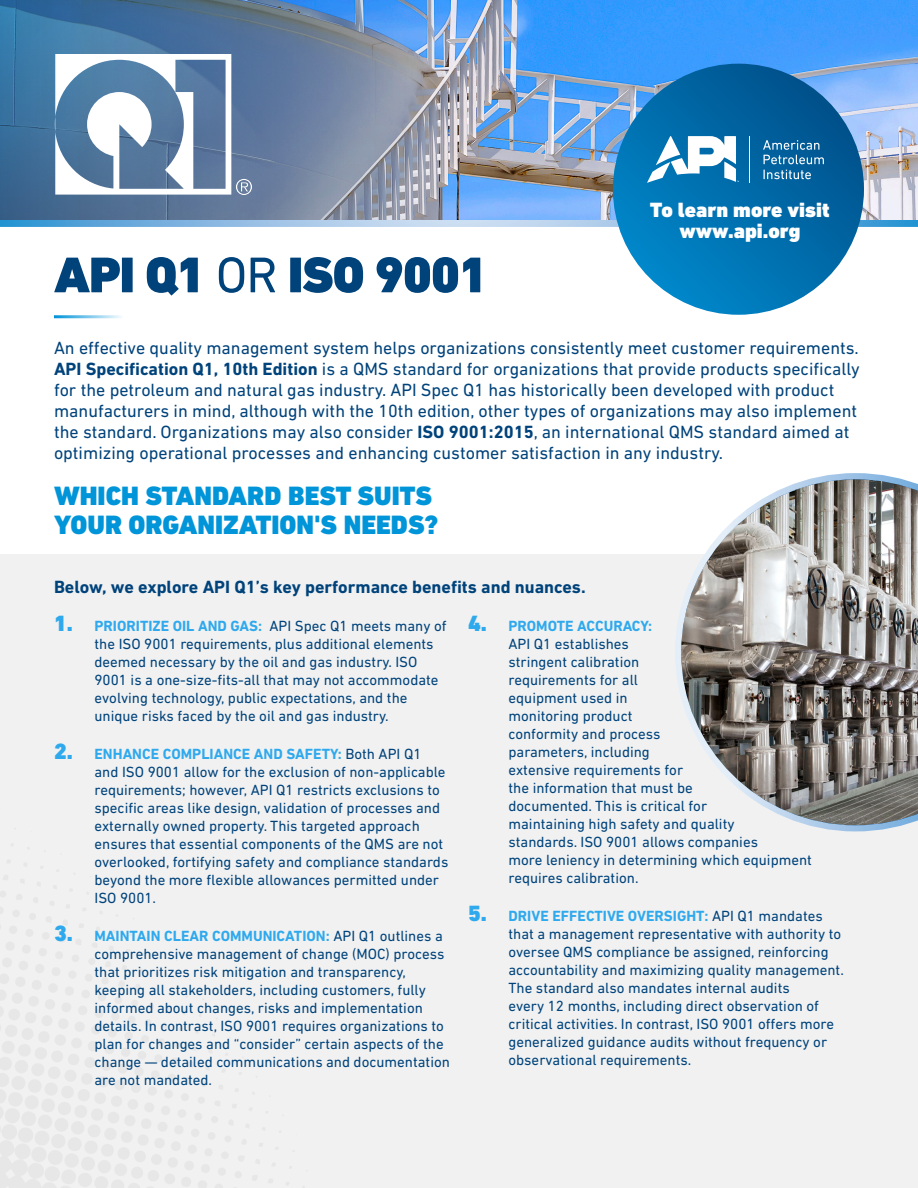
<style>
.page{position:relative;width:918px;height:1188px;background:#fff}
.page>*{position:absolute;margin:0;border:0;box-sizing:border-box;transform-origin:0 0}
.Headline_2{font:900 51px "DIN Next LT Pro";letter-spacing:-.02em;color:#00437b}
.H3_-_All_Caps{font:900 27px "DIN Next LT Pro";color:#0094d9}
.Body_-_Large{font:900 21px/21px "DIN Next LT Pro";color:#fff;text-align:center}
.t1{font:18px/21px "DIN Next LT Pro";color:#00437b}
.Body_-_Large-2{font:700 18px "DIN Next LT Pro";color:#00437b}
.t2{font:15px/18px "DIN Next LT Pro";color:#00437b}
.s1{font-weight:400}
.s2{font-weight:700}
.s3{font-weight:900;font-size:22.5px;color:#2fa9ed}
.s4{font-weight:700;color:#2fa9ed}
</style>
<div class="page">
<svg style="left:0;top:219px;width:918px;height:11px"></svg>
<img style="left:450px;top:0;width:468px;height:219px">
<div style="left:0;top:554px;width:918px;height:634px;background:#f1f1f1"></div>
<svg style="left:613px;top:64px;width:251px;height:251px;background:#006caa"></svg>
<hr style="left:54px;top:315px;width:69px;height:3px;background:#0094d9">
<svg style="left:675px;top:473px;width:243px;height:358px"></svg>
<svg style="left:763px;top:140px;width:61px;height:24px"></svg>
<svg style="left:764px;top:170px;width:47px;height:9px"></svg>
<hr style="left:749px;top:136px;width:1px;height:47px;background:#fff">
<svg style="left:647px;top:136px;width:92px;height:47px"></svg>
<svg style="left:0;top:0;width:450px;height:219px;background:#6583a5"></svg>
<svg style="left:55px;top:54px;width:197px;height:141px"></svg>
<p class="Headline_2" style="left:54px;top:244px;width:436px">API Q1 <span class="s1">OR</span> ISO 9001</p>
<p class="Body_-_Large" style="left:650px;top:199px;width:181px">To learn more visit www.api.org</p>
<h4 class="t1" style="left:54px;top:337px;width:807px">An effective quality management system helps organizations consistently meet customer requirements.<br><span class="s2">API Specification Q1, 10th Edition</span> is a QMS standard for organizations that provide products specifically for the petroleum and natural gas industry. API Spec Q1 has historically been developed with product manufacturers in mind, although with the 10th edition, other types of organizations may also implement the standard. Organizations may also consider <span class="s2">ISO 9001:2015</span>, an international QMS standard aimed at optimizing operational processes and enhancing customer satisfaction in any industry.</h4>
<p class="H3_-_All_Caps" style="left:54px;top:480px;width:380px">WHICH STANDARD BEST SUITS</p>
<p class="H3_-_All_Caps" style="left:54px;top:509px;width:386px">YOUR ORGANIZATION'S NEEDS?</p>
<p class="Body_-_Large-2" style="left:54px;top:576px;width:533px">Below, we explore API Q1’s key performance benefits and nuances.</p>
<p class="t2" style="left:94px;top:616px;width:354px;text-indent:-40px"><span class="s3">1.</span> <span class="s4">PRIORITIZE OIL AND GAS:</span> API Spec Q1 meets many of the ISO 9001 requirements, plus additional elements deemed necessary by the oil and gas industry. ISO 9001 is a one-size-fits-all that may not accommodate evolving technology, public expectations, and the unique risks faced by the oil and gas industry.</p>
<p class="t2" style="left:94px;top:745px;width:355px;text-indent:-40px"><span class="s3">2.</span> <span class="s4">ENHANCE COMPLIANCE AND SAFETY:</span> Both API Q1 and ISO 9001 allow for the exclusion of non-applicable requirements; however, API Q1 restricts exclusions to specific areas like design, validation of processes and externally owned property. This targeted approach ensures that essential components of the QMS are not overlooked, fortifying safety and compliance standards beyond the more flexible allowances permitted under ISO 9001.</p>
<p class="t2" style="left:94px;top:927px;width:357px;text-indent:-40px"><span class="s3">3.</span> <span class="s4">MAINTAIN CLEAR COMMUNICATION:</span> API Q1 outlines a comprehensive management of change (MOC) process that prioritizes risk mitigation and transparency, keeping all stakeholders, including customers, fully informed about changes, risks and implementation details. In contrast, ISO 9001 requires organizations to plan for changes and “consider” certain aspects of the change — detailed communications and documentation are not mandated.</p>
<p class="t2" style="left:508px;top:616px;width:305px;text-indent:-40px"><span class="s3">4.</span> <span class="s4">PROMOTE ACCURACY:<br></span>API Q1 establishes<br>stringent calibration<br>requirements for all<br>equipment used in<br>monitoring product<br>conformity and process<br>parameters, including<br>extensive requirements for<br>the information that must be<br>documented. This is critical for<br>maintaining high safety and quality<br>standards. ISO 9001 allows companies<br>more leniency in determining which equipment requires calibration.</p>
<p class="t2" style="left:508px;top:907px;width:337px;text-indent:-40px"><span class="s3">5.</span> <span class="s4">DRIVE EFFECTIVE OVERSIGHT:</span> API Q1 mandates that a management representative with authority to oversee QMS compliance be assigned, reinforcing accountability and maximizing quality management.<br>The standard also mandates internal audits<br>every 12 months, including direct observation of critical activities. In contrast, ISO 9001 offers more generalized guidance audits without frequency or observational requirements.</p>
</div>
